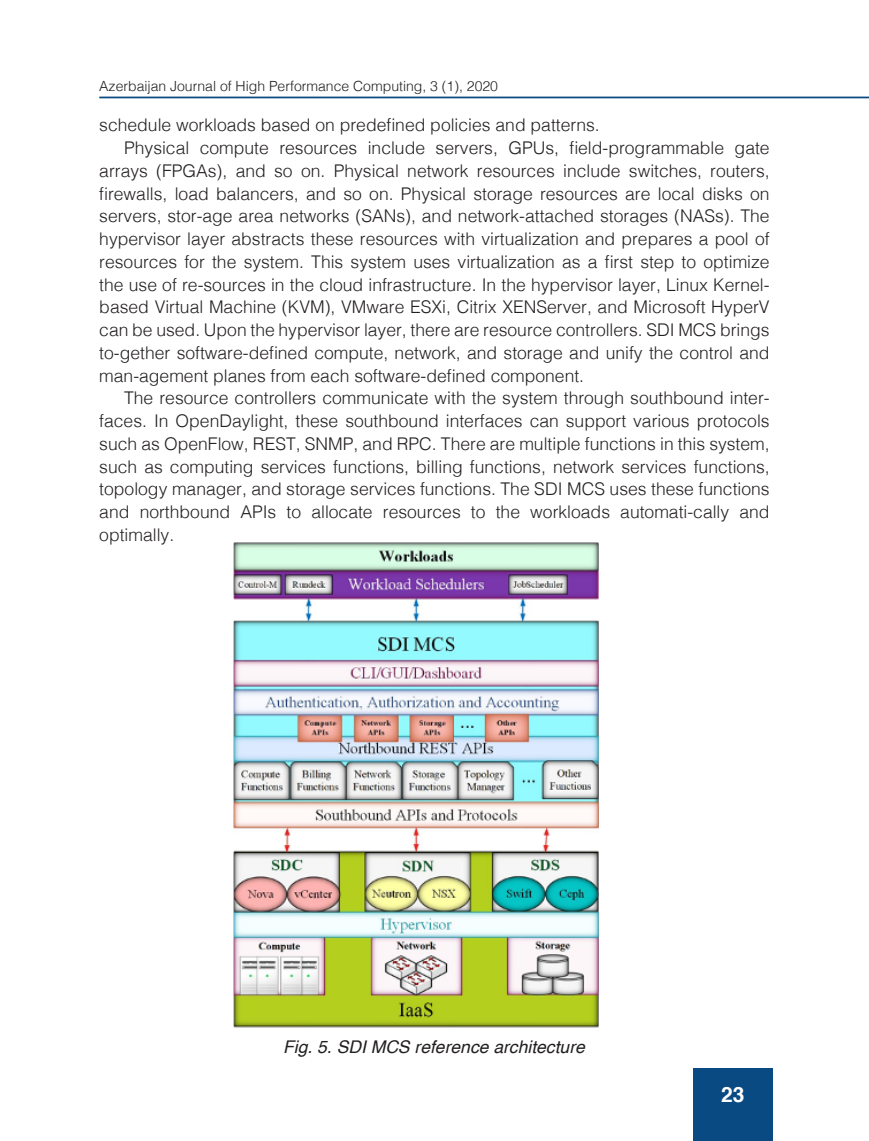
<style>
.page{position:relative;width:869px;height:1141px;background:#fff}
.page>*{position:absolute;margin:0;border:0;box-sizing:border-box;transform-origin:0 0}
.t1{font:700 21px "Helvetica";color:#fff}
.t2{font:300 17.5px/22.8px "Helvetica";color:#231f20;text-align:justify}
.t3{font:italic 17.5px "Helvetica";color:#231f20}
.t4{font:300 14px "Helvetica";color:#231f20}
</style>
<div class="page">
<div style="left:693px;top:1068px;width:79px;height:73px;background:#084a81"></div>
<hr style="left:99px;top:97px;width:769px;height:1px;background:#084a81">
<img style="left:233px;top:543px;width:365px;height:485px">
<p class="t4" style="left:99px;top:75px;width:400px">Azerbaijan Journal of High Performance Computing, 3 (1), 2020</p>
<p class="t2" style="left:99px;top:112px;width:501px">schedule workloads based on predefined policies and patterns.</p>
<p class="t2" style="left:99px;top:135px;width:671px;text-indent:25px">Physical compute resources include servers, GPUs, field-programmable gate arrays (FPGAs), and so on. Physical network resources include switches, routers, firewalls, load balancers, and so on. Physical storage resources are local disks on servers, stor-age area networks (SANs), and network-attached storages (NASs). The hypervisor layer abstracts these resources with virtualization and prepares a pool of resources for the system. This system uses virtualization as a first step to optimize the use of re-sources in the cloud infrastructure. In the hypervisor layer, Linux Kernel&shy;based Virtual Machine (KVM), VMware ESXi, Citrix XENServer, and Microsoft HyperV can be used. Upon the hypervisor layer, there are resource controllers. SDI MCS brings to-gether software-defined compute, network, and storage and unify the control and man-agement planes from each software-defined component.</p>
<p class="t2" style="left:99px;top:385px;width:671px;text-indent:25px">The resource controllers communicate with the system through southbound inter&shy;faces. In OpenDaylight, these southbound interfaces can support various protocols such as OpenFlow, REST, SNMP, and RPC. There are multiple functions in this system, such as computing services functions, billing functions, network services functions, topology manager, and storage services functions. The SDI MCS uses these functions and northbound APIs to allocate resources to the workloads automati-cally and optimally.</p>
<p class="t3" style="left:283px;top:1033px;width:303px">Fig. 5. SDI MCS reference architecture</p>
<p class="t1" style="left:720px;top:1078px;width:25px">23</p>
</div>
